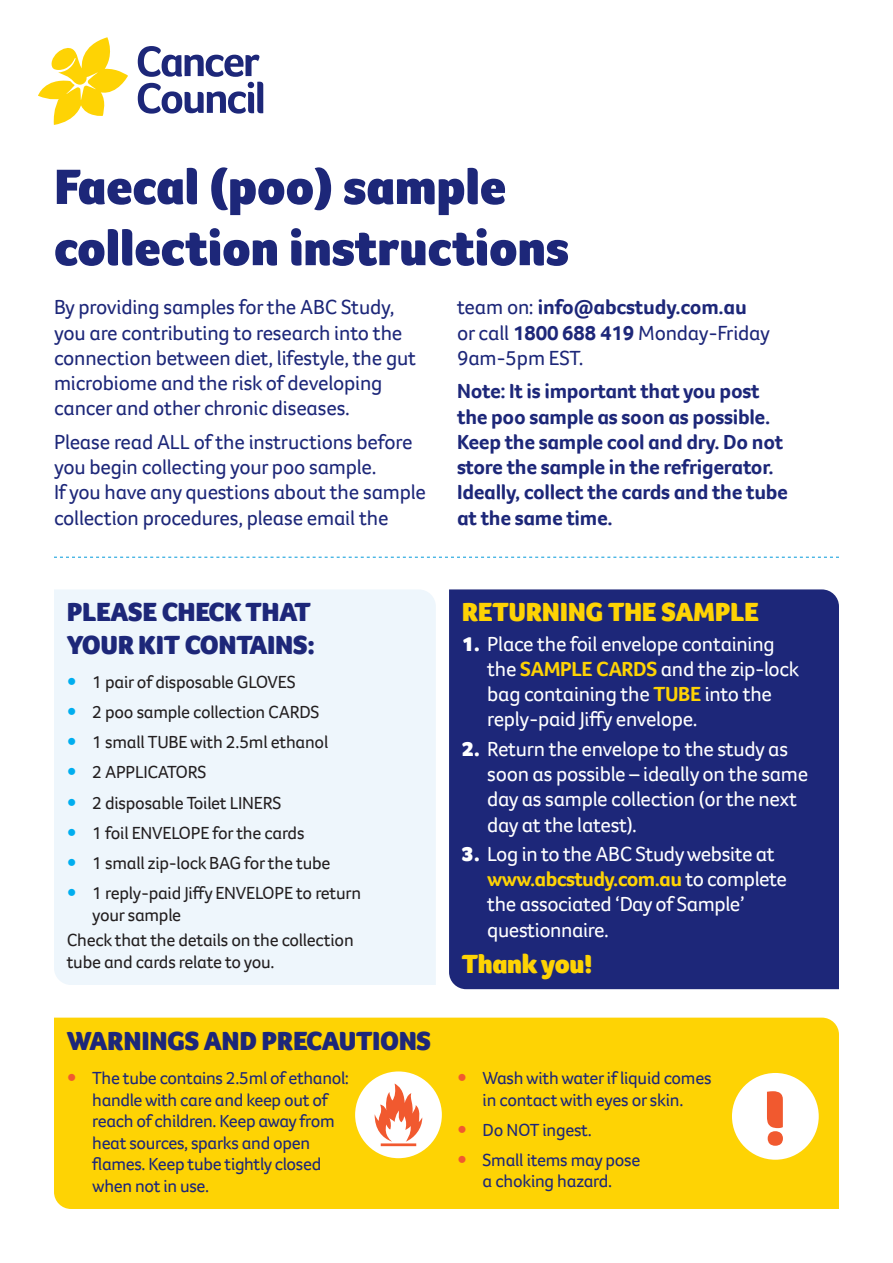
<style>
.page{position:relative;width:893px;height:1263px;background:#fff}
.page>*{position:absolute;margin:0;border:0;box-sizing:border-box;transform-origin:0 0}
.t1{font:900 79.5px "Foco CC";color:#f1592f}
.t2{font:900 51px/61.2px "Foco CC";color:#1d2779}
.t3{font:900 27px/32.4px "Foco CC";letter-spacing:-.015em;color:#1d2779}
.t4{font:900 27px "Foco CC";letter-spacing:-.015em;color:#fed304}
.t5{font:21px/25.2px "Foco CC";letter-spacing:-.01em;color:#1d2779}
.t6{font:21px/25.2px "Foco CC";letter-spacing:-.015em;color:#fff}
.t7{font:700 21px/25.2px "Foco CC";letter-spacing:-.015em;color:#1d2779}
.t8{font:18px/21.6px "Foco CC";letter-spacing:-.015em;color:#231f20}
.t9{font:18px/21.6px "Foco CC";letter-spacing:-.02em;color:#1d2779}
.s1{font-weight:700}
.s2{font-weight:900}
.s3{font-weight:700;color:#fed304}
</style>
<div class="page">
<svg style="left:54px;top:557px;width:785px;height:1px"></svg>
<div style="left:54px;top:1017px;width:785px;height:192px;background:#fed304"></div>
<svg style="left:449px;top:589px;width:390px;height:400px;background:#1e287a"></svg>
<div style="left:54px;top:590px;width:382px;height:395px;background:#eef6fc"></div>
<svg style="left:38px;top:37px;width:90px;height:88px"></svg>
<svg style="left:138px;top:46px;width:125px;height:68px"></svg>
<div style="left:355px;top:1071px;width:87px;height:87px;background:#fff;border-radius:50%"></div>
<svg style="left:374px;top:1083px;width:48px;height:63px"></svg>
<div style="left:732px;top:1073px;width:87px;height:87px;background:#fff;border-radius:50%"></div>
<svg style="left:68px;top:1074px;width:7px;height:7px"></svg>
<svg style="left:459px;top:1074px;width:7px;height:7px"></svg>
<svg style="left:459px;top:1125px;width:7px;height:7px"></svg>
<svg style="left:459px;top:1155px;width:7px;height:8px"></svg>
<svg style="left:68px;top:678px;width:7px;height:7px"></svg>
<svg style="left:68px;top:708px;width:7px;height:7px"></svg>
<svg style="left:68px;top:738px;width:7px;height:7px"></svg>
<svg style="left:68px;top:768px;width:7px;height:7px"></svg>
<svg style="left:68px;top:798px;width:7px;height:7px"></svg>
<svg style="left:68px;top:828px;width:7px;height:8px"></svg>
<svg style="left:68px;top:859px;width:7px;height:7px"></svg>
<svg style="left:68px;top:889px;width:7px;height:7px"></svg>
<p class="t2" style="left:54px;top:156px;width:516px">Faecal (poo) sample collection instructions</p>
<p class="t5" style="left:457px;top:294px;width:314px">team on: <span class="s1">info@abcstudy.com.au </span>or call <span class="s1">1800 688 419</span> Monday-Friday<br>9am-5pm EST.</p>
<p class="t7" style="left:457px;top:379px;width:332px">Note: It is important that you post the poo sample as soon as possible.<br>Keep the sample cool and dry. Do not store the sample in the refrigerator.<br>Ideally, collect the cards and the tube at the same time.</p>
<p class="t5" style="left:54px;top:294px;width:364px">By providing samples for the ABC Study, you are contributing to research into the connection between diet, lifestyle, the gut microbiome and the risk of developing cancer and other chronic diseases.</p>
<p class="t5" style="left:54px;top:429px;width:373px">Please read ALL of the instructions before you begin collecting your poo sample.<br>If you have any questions about the sample collection procedures, please email the</p>
<p class="t3" style="left:67px;top:596px;width:250px">PLEASE CHECK THAT<br>YOUR KIT CONTAINS:</p>
<p class="t8" style="left:92px;top:671px;width:205px">1 pair of disposable GLOVES</p>
<p class="t8" style="left:92px;top:701px;width:229px">2 poo sample collection CARDS</p>
<p class="t8" style="left:92px;top:731px;width:238px">1 small TUBE with 2.5ml ethanol</p>
<p class="t8" style="left:92px;top:761px;width:116px">2 APPLICATORS</p>
<p class="t8" style="left:92px;top:791px;width:191px">2 disposable Toilet LINERS</p>
<p class="t8" style="left:92px;top:822px;width:214px">1 foil ENVELOPE for the cards</p>
<p class="t8" style="left:92px;top:852px;width:240px">1 small zip-lock BAG for the tube</p>
<p class="t8" style="left:92px;top:882px;width:271px">1 reply-paid Jiffy ENVELOPE to return your sample</p>
<p class="t8" style="left:67px;top:929px;width:288px">Check that the details on the collection tube and cards relate to you.</p>
<p class="t4" style="left:462px;top:594px;width:299px">RETURNING THE SAMPLE</p>
<p class="t6" style="left:487px;top:631px;width:313px;text-indent:-26px"><span class="s2">1.</span> Place the foil envelope containing the <span class="s3">SAMPLE CARDS</span> and the zip-lock bag containing the <span class="s3">TUBE</span> into the reply-paid Jiffy envelope.</p>
<p class="t6" style="left:487px;top:736px;width:322px;text-indent:-26px"><span class="s2">2.</span> Return the envelope to the study as soon as possible – ideally on the same day as sample collection (or the next day at the latest).</p>
<p class="t6" style="left:487px;top:841px;width:301px;text-indent:-26px"><span class="s2">3.</span> Log in to the ABC Study website at <span class="s3">www.abcstudy.com.au</span> to complete the associated ‘Day of Sample’ questionnaire.</p>
<p class="t4" style="left:462px;top:946px;width:132px">Thank you!</p>
<p class="t3" style="left:67px;top:1024px;width:366px">WARNINGS AND PRECAUTIONS</p>
<p class="t9" style="left:92px;top:1067px;width:258px">The tube contains 2.5ml of ethanol: handle with care and keep out of reach of children. Keep away from heat sources, sparks and open flames. Keep tube tightly closed when not in use.</p>
<p class="t9" style="left:483px;top:1067px;width:230px">Wash with water if liquid comes in contact with eyes or skin.</p>
<p class="t9" style="left:483px;top:1118px;width:111px">Do NOT ingest.</p>
<p class="t9" style="left:483px;top:1149px;width:159px">Small items may pose a choking hazard.</p>
<p class="t1" style="left:763px;top:1065px;width:27px">!</p>
</div>
